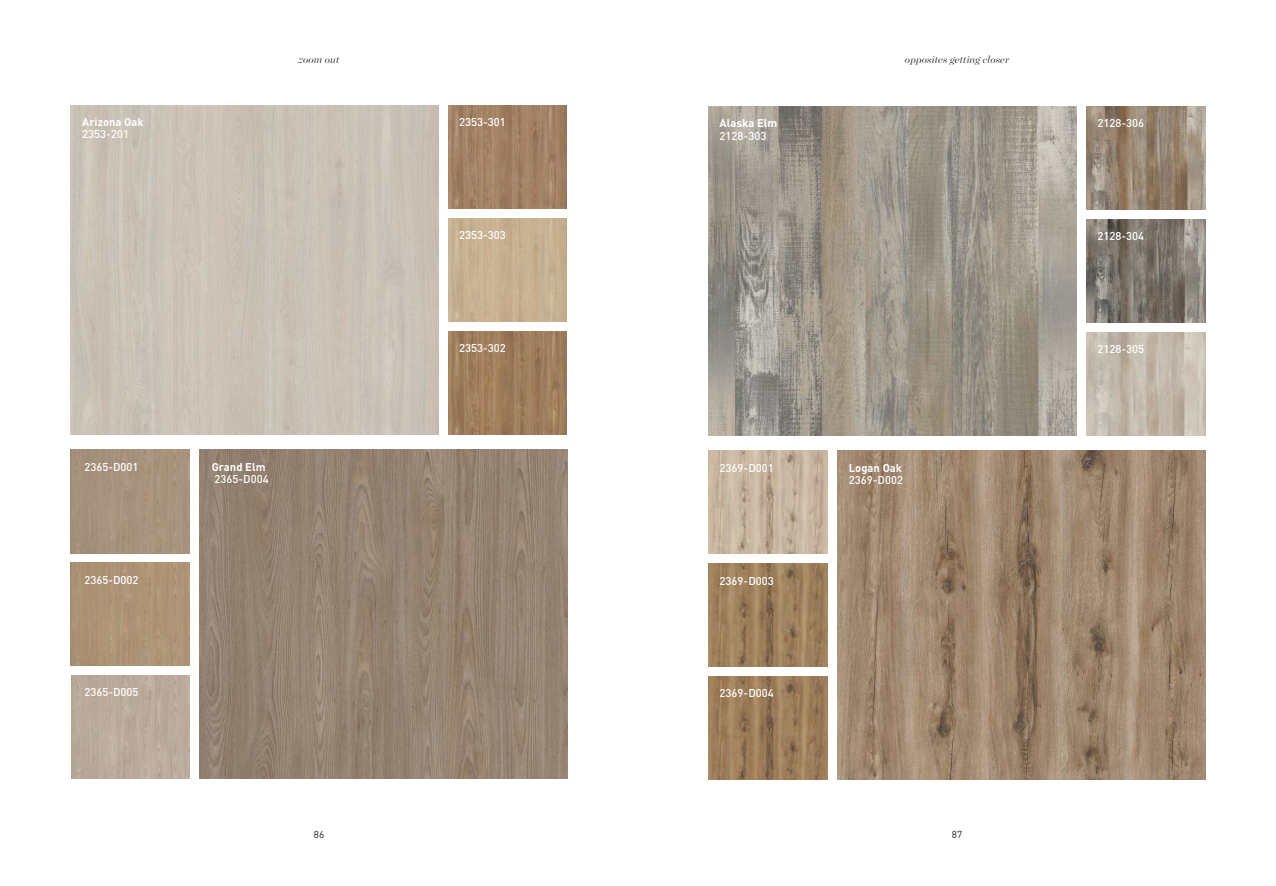
<style>
.page{position:relative;width:1276px;height:886px;background:#fff}
.page>*{position:absolute;margin:0;border:0;box-sizing:border-box;transform-origin:0 0}
.t1{font:500 11.25px "DIN Pro";color:#fff}
.t2{font:700 11.25px "DIN Pro";color:#fff}
.t3{font:italic 300 11.25px "Majesti Banner";color:#231f20}
.t4{font:10px "DIN Pro";color:#231f20}
</style>
<div class="page">
<img style="left:71px;top:105px;width:367px;height:329px">
<img style="left:449px;top:105px;width:118px;height:104px">
<img style="left:449px;top:218px;width:118px;height:104px">
<img style="left:449px;top:331px;width:118px;height:103px">
<div style="left:71px;top:450px;width:118px;height:103px;background:#a6927d"></div>
<div style="left:71px;top:563px;width:118px;height:103px;background:#ac9375"></div>
<img style="left:71px;top:675px;width:118px;height:104px">
<img style="left:200px;top:450px;width:367px;height:329px">
<img style="left:709px;top:106px;width:367px;height:329px">
<img style="left:1087px;top:106px;width:118px;height:103px">
<img style="left:709px;top:451px;width:118px;height:103px">
<img style="left:1087px;top:219px;width:118px;height:103px">
<img style="left:709px;top:563px;width:118px;height:104px">
<img style="left:1087px;top:332px;width:118px;height:103px">
<img style="left:709px;top:676px;width:118px;height:104px">
<img style="left:837px;top:451px;width:368px;height:329px">
<p class="t3" style="left:298px;top:52px;width:42px">zoom out</p>
<p class="t3" style="left:905px;top:52px;width:106px">opposites getting closer</p>
<p class="t2" style="left:82px;top:114px;width:63px">Arizona Oak</p>
<p class="t1" style="left:82px;top:126px;width:48px">2353-201</p>
<p class="t1" style="left:459px;top:115px;width:48px">2353-301</p>
<p class="t2" style="left:719px;top:116px;width:59px">Alaska Elm</p>
<p class="t1" style="left:719px;top:128px;width:48px">2128-303</p>
<p class="t1" style="left:1097px;top:116px;width:48px">2128-306</p>
<p class="t1" style="left:459px;top:228px;width:48px">2353-303</p>
<p class="t1" style="left:1097px;top:229px;width:48px">2128-304</p>
<p class="t1" style="left:459px;top:340px;width:48px">2353-302</p>
<p class="t1" style="left:1097px;top:341px;width:48px">2128-305</p>
<p class="t1" style="left:84px;top:459px;width:56px">2365-D001</p>
<p class="t2" style="left:212px;top:459px;width:55px">Grand Elm</p>
<p class="t1" style="left:214px;top:472px;width:56px">2365-D004</p>
<p class="t1" style="left:719px;top:460px;width:56px">2369-D001</p>
<p class="t2" style="left:849px;top:460px;width:55px">Logan Oak</p>
<p class="t1" style="left:849px;top:472px;width:56px">2369-D002</p>
<p class="t1" style="left:84px;top:572px;width:56px">2365-D002</p>
<p class="t1" style="left:719px;top:573px;width:56px">2369-D003</p>
<p class="t1" style="left:84px;top:684px;width:56px">2365-D005</p>
<p class="t1" style="left:719px;top:685px;width:56px">2369-D004</p>
<p class="t4" style="left:314px;top:828px;width:12px">86</p>
<p class="t4" style="left:951px;top:828px;width:12px">87</p>
</div>
